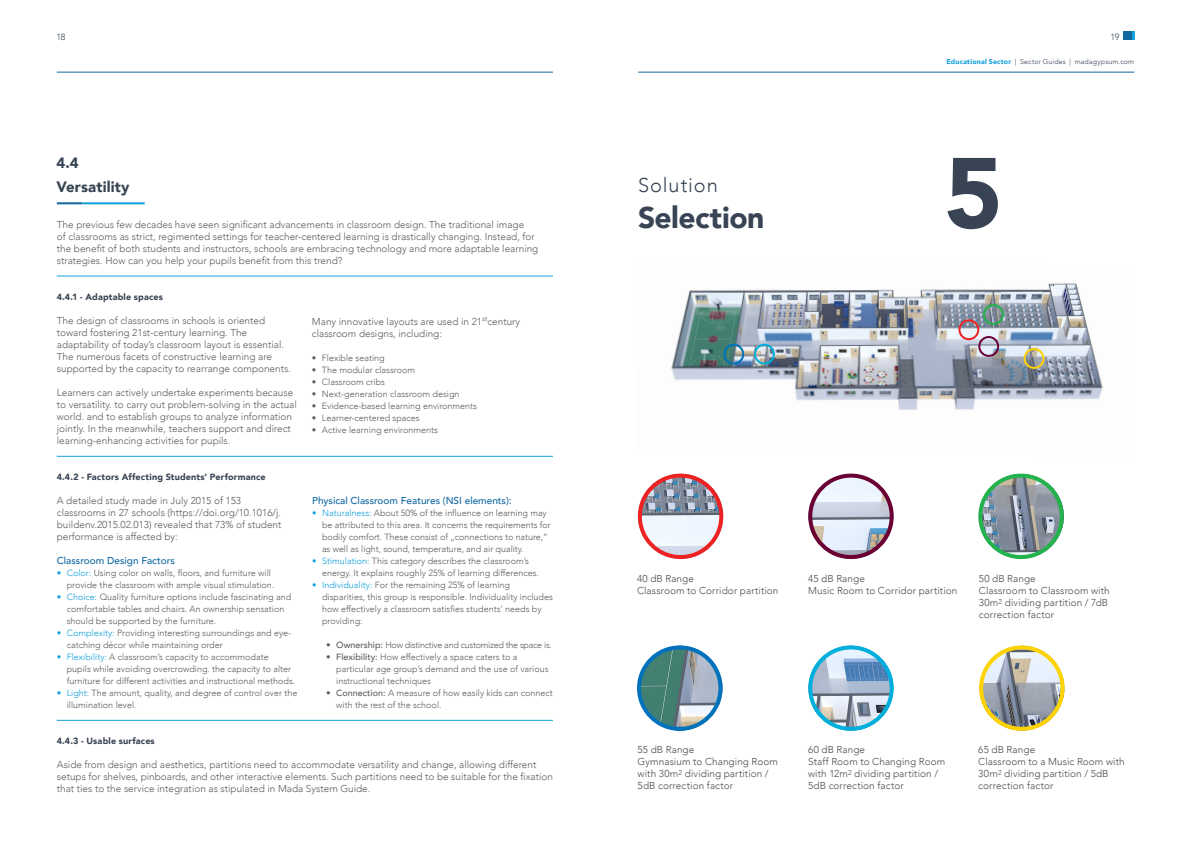
<style>
.page{position:relative;width:1191px;height:842px;background:#fff}
.page>*{position:absolute;margin:0;border:0;box-sizing:border-box;transform-origin:0 0}
.t1{font:900 99px "Avenir";color:#384454}
.t2{font:900 30px "Avenir";letter-spacing:-.015em;color:#384454}
.t3{font:300 20px "Avenir";letter-spacing:.045em;color:#384454}
.t4{font:900 15px/24px "Avenir";letter-spacing:.01em;color:#384454}
.t5{font:300 10px/12px "Avenir";color:#5e5d5b}
.t6{font:300 10px/12px "Avenir";letter-spacing:.01em;color:#4b4c4d}
.t7{font:500 10px "Avenir";color:#1068a1}
.t8{font:300 9px/12px "Avenir";color:#5e5d5b}
.t9{font:900 9px "Avenir";letter-spacing:.015em;color:#384454}
.t10{font:300 9px "Avenir";letter-spacing:-.03em;color:#5e5d5b}
.t11{font:300 9px "Avenir";color:#384454}
.t12{font:300 7px "Avenir";letter-spacing:.025em;color:#384454}
.s1{font-weight:900;color:#12a0db}
.s2{color:#12a0db}
.s3{font-weight:500}
</style>
<div class="page">
<div style="left:1123px;top:31px;width:9px;height:9px;background:#1068a1"></div>
<svg style="left:1132px;top:31px;width:2px;height:9px"></svg>
<hr style="left:57px;top:72px;width:496px;height:1px;background:#1068a1">
<hr style="left:638px;top:72px;width:496px;height:1px;background:#1068a1">
<hr style="left:82px;top:202px;width:63px;height:2px;background:#12a0db">
<hr style="left:57px;top:202px;width:25px;height:2px;background:#1068a1">
<hr style="left:57px;top:456px;width:496px;height:1px;background:#12a0db">
<hr style="left:57px;top:276px;width:496px;height:1px;background:#12a0db">
<hr style="left:57px;top:720px;width:496px;height:1px;background:#12a0db">
<img style="left:671px;top:283px;width:432px;height:127px">
<div style="left:754px;top:344px;width:21px;height:21px;border:2px solid #00afdc;border-radius:50%"></div>
<div style="left:983px;top:304px;width:20px;height:21px;border:2px solid #23b24b;border-radius:50%"></div>
<div style="left:978px;top:336px;width:21px;height:21px;border:2px solid #6a0034;border-radius:50%"></div>
<div style="left:1023px;top:348px;width:21px;height:21px;border:2px solid #fed304;border-radius:50%"></div>
<div style="left:958px;top:319px;width:21px;height:21px;border:2px solid #ee2123;border-radius:50%"></div>
<div style="left:723px;top:344px;width:21px;height:21px;border:2px solid #0072bc;border-radius:50%"></div>
<img style="left:638px;top:646px;width:84px;height:84px;border-radius:42px">
<img style="left:979px;top:474px;width:84px;height:85px;border-radius:42px">
<img style="left:808px;top:646px;width:85px;height:84px;border-radius:42px">
<img style="left:808px;top:474px;width:85px;height:85px;border-radius:42px">
<img style="left:638px;top:474px;width:85px;height:85px;border-radius:42px">
<img style="left:979px;top:646px;width:85px;height:84px;border-radius:42px">
<div style="left:637px;top:645px;width:85px;height:86px;border:4px solid #0072bc;border-radius:50%"></div>
<div style="left:978px;top:474px;width:85px;height:85px;border:4px solid #23b24b;border-radius:50%"></div>
<div style="left:808px;top:645px;width:85px;height:86px;border:4px solid #00afdc;border-radius:50%"></div>
<div style="left:808px;top:474px;width:85px;height:85px;border:4px solid #6a0034;border-radius:50%"></div>
<div style="left:638px;top:474px;width:85px;height:85px;border:4px solid #ee2123;border-radius:50%"></div>
<div style="left:979px;top:645px;width:85px;height:86px;border:4px solid #fed304;border-radius:50%"></div>
<p class="t11" style="left:57px;top:31px;width:11px">18</p>
<p class="t11" style="left:1110px;top:31px;width:11px">19</p>
<p class="t12" style="left:946px;top:57px;width:189px"><span class="s1">Educational Sector</span> | Sector Guides | madagypsum.com</p>
<h3 class="t4" style="left:57px;top:151px;width:74px">4.4<br>Versatility</h3>
<p class="t5" style="left:57px;top:219px;width:483px">The previous few decades have seen significant advancements in classroom design. The traditional image<br>of classrooms as strict, regimented settings for teacher-centered learning is drastically changing. Instead, for the benefit of both students and instructors, schools are embracing technology and more adaptable learning strategies. How can you help your pupils benefit from this trend?</p>
<p class="t9" style="left:57px;top:289px;width:108px">4.4.1 - Adaptable spaces</p>
<p class="t5" style="left:57px;top:315px;width:236px">The design of classrooms in schools is oriented toward fostering 21st-century learning. The adaptability of today’s classroom layout is essential.<br>The numerous facets of constructive learning are supported by the capacity to rearrange components.</p>
<p class="t5" style="left:57px;top:387px;width:241px">Learners can actively undertake experiments because to versatility. to carry out problem-solving in the actual world. and to establish groups to analyze information jointly. In the meanwhile, teachers support and direct learning-enhancing activities for pupils.</p>
<p class="t9" style="left:57px;top:469px;width:210px">4.4.2 - Factors Affecting Students’ Performance</p>
<p class="t5" style="left:57px;top:495px;width:226px">A detailed study made in July 2015 of 153 classrooms in 27 schools (https://doi.org/10.1016/j. buildenv.2015.02.013) revealed that 73% of student performance is affected by:</p>
<p class="t7" style="left:57px;top:552px;width:119px">Classroom Design Factors</p>
<p class="t8" style="left:67px;top:567px;width:209px;text-indent:-10px"><span class="s2">• Color:</span> Using color on walls, floors, and furniture will provide the classroom with ample visual stimulation.</p>
<p class="t8" style="left:67px;top:591px;width:226px;text-indent:-10px"><span class="s2">• Choice:</span> Quality furniture options include fascinating and comfortable tables and chairs. An ownership sensation should be supported by the furniture.</p>
<p class="t8" style="left:67px;top:627px;width:226px;text-indent:-10px"><span class="s2">• Complexity:</span> Providing interesting surroundings and eye&shy;catching décor while maintaining order</p>
<p class="t8" style="left:67px;top:651px;width:230px;text-indent:-10px"><span class="s2">• Flexibility:</span> A classroom’s capacity to accommodate<br>pupils while avoiding overcrowding. the capacity to alter furniture for different activities and instructional methods.</p>
<p class="t8" style="left:67px;top:687px;width:232px;text-indent:-10px"><span class="s2">• Light:</span> The amount, quality, and degree of control over the illumination level.</p>
<p class="t9" style="left:57px;top:733px;width:100px">4.4.3 - Usable surfaces</p>
<p class="t5" style="left:312px;top:315px;width:210px">Many innovative layouts are used in 21<sup>st</sup>century classroom designs, including:</p>
<p class="t8" style="left:312px;top:351px;width:74px">• Flexible seating</p>
<p class="t8" style="left:312px;top:363px;width:105px">• The modular classroom</p>
<p class="t8" style="left:312px;top:375px;width:75px">• Classroom cribs</p>
<p class="t8" style="left:312px;top:387px;width:149px">• Next-generation classroom design</p>
<p class="t8" style="left:312px;top:399px;width:167px">• Evidence-based learning environments</p>
<p class="t8" style="left:312px;top:411px;width:109px">• Learner-centered spaces</p>
<p class="t8" style="left:312px;top:423px;width:127px">• Active learning environments</p>
<p class="t7" style="left:312px;top:492px;width:201px">Physical Classroom Features (NSI elements):</p>
<p class="t8" style="left:322px;top:507px;width:230px;text-indent:-10px"><span class="s2">• Naturalness:</span> About 50% of the influence on learning may be attributed to this area. It concerns the requirements for bodily comfort. These consist of „connections to nature,” as well as light, sound, temperature, and air quality.</p>
<p class="t8" style="left:322px;top:555px;width:218px;text-indent:-10px"><span class="s2">• Stimulation:</span> This category describes the classroom’s energy. It explains roughly 25% of learning differences.</p>
<p class="t8" style="left:322px;top:579px;width:232px;text-indent:-10px"><span class="s2">• Individuality:</span> For the remaining 25% of learning disparities, this group is responsible. Individuality includes how effectively a classroom satisfies students’ needs by providing:</p>
<p class="t10" style="left:326px;top:640px;width:227px"><span class="s3">• Ownership:</span> How distinctive and customized the space is.</p>
<p class="t8" style="left:336px;top:651px;width:214px;text-indent:-10px"><span class="s3">• Flexibility:</span> How effectively a space caters to a particular age group’s demand and the use of various instructional techniques</p>
<p class="t8" style="left:336px;top:687px;width:218px;text-indent:-10px"><span class="s3">• Connection:</span> A measure of how easily kids can connect with the rest of the school.</p>
<p class="t5" style="left:57px;top:758px;width:497px">Aside from design and aesthetics, partitions need to accommodate versatility and change, allowing different setups for shelves, pinboards, and other interactive elements. Such partitions need to be suitable for the fixation that ties to the service integration as stipulated in Mada System Guide.</p>
<h3 class="t3" style="left:638px;top:173px;width:81px">Solution</h3>
<h2 class="t2" style="left:638px;top:191px;width:128px">Selection</h2>
<h1 class="t1" style="left:944px;top:109px;width:60px">5</h1>
<p class="t6" style="left:637px;top:572px;width:143px">40 dB Range<br>Classroom to Corridor partition</p>
<p class="t6" style="left:808px;top:572px;width:151px">45 dB Range<br>Music Room to Corridor partition</p>
<p class="t6" style="left:979px;top:572px;width:132px">50 dB Range<br>Classroom to Classroom with<br>30m<sup>2</sup> dividing partition / 7dB correction factor</p>
<p class="t6" style="left:637px;top:744px;width:142px">55 dB Range<br>Gymnasium to Changing Room with 30m<sup>2</sup> dividing partition /<br>5dB correction factor</p>
<p class="t6" style="left:808px;top:744px;width:139px">60 dB Range<br>Staff Room to Changing Room with 12m<sup>2</sup> dividing partition /<br>5dB correction factor</p>
<p class="t6" style="left:978px;top:744px;width:148px">65 dB Range<br>Classroom to a Music Room with<br>30m<sup>2</sup> dividing partition / 5dB correction factor</p>
</div>
